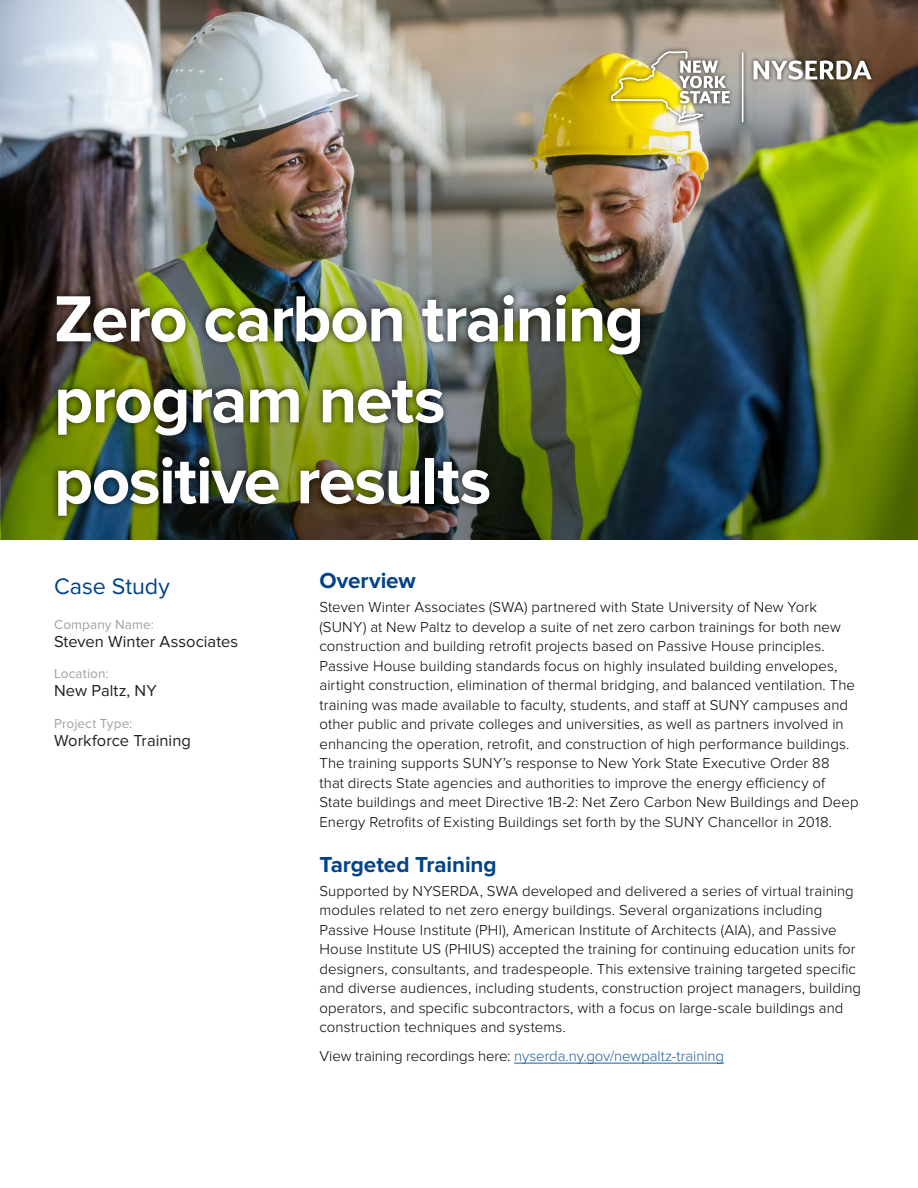
<style>
.page{position:relative;width:918px;height:1188px;background:#fff}
.page>*{position:absolute;margin:0;border:0;box-sizing:border-box;transform-origin:0 0}
.t1{font:700 67.5px/81px "Proxima Nova";letter-spacing:-.025em;color:#fff}
.t2{font:23.25px "Proxima Nova";color:#00438c}
.t3{font:700 22.5px "Proxima Nova";letter-spacing:-.005em;color:#00438c}
.t4{font:16.5px "Proxima Nova";color:#222121}
.t5{font:300 15px/19.5px "Proxima Nova";letter-spacing:.005em;color:#000}
.t6{font:300 15px "Proxima Nova";letter-spacing:-.005em;color:#215e9e}
.t7{font:13.5px "Proxima Nova";letter-spacing:.01em;color:#a39f9f}
.s1{color:#000}
</style>
<div class="page">
<img style="left:0;top:0;width:918px;height:540px">
<img style="left:1px;top:108px;width:917px;height:432px">
<div style="left:49px;top:288px;width:599px;height:235px;background:#000;opacity:.75"></div>
<div style="left:607px;top:47px;width:269px;height:80px;background:#000;opacity:.75"></div>
<svg style="left:753px;top:61px;width:119px;height:19px"></svg>
<svg style="left:611px;top:51px;width:119px;height:72px;background:#cec26e"></svg>
<hr style="left:742px;top:52px;width:1px;height:70px;background:#fff">
<hr style="left:514px;top:1063px;width:210px;height:1px;background:#215e9e">
<h1 class="t1" style="left:54px;top:280px;width:592px">Zero carbon training program nets positive results</h1>
<h2 class="t2" style="left:54px;top:573px;width:117px">Case Study</h2>
<p class="t7" style="left:54px;top:617px;width:101px">Company Name:</p>
<p class="t4" style="left:54px;top:632px;width:186px">Steven Winter Associates</p>
<p class="t7" style="left:54px;top:666px;width:56px">Location:</p>
<p class="t4" style="left:54px;top:681px;width:104px">New Paltz, NY</p>
<p class="t7" style="left:54px;top:716px;width:80px">Project Type:</p>
<p class="t4" style="left:54px;top:731px;width:138px">Workforce Training</p>
<h2 class="t3" style="left:320px;top:568px;width:98px">Overview</h2>
<p class="t5" style="left:320px;top:598px;width:541px">Steven Winter Associates (SWA) partnered with State University of New York (SUNY) at New Paltz to develop a suite of net zero carbon trainings for both new construction and building retroft projects based on Passive House principles.<br>Passive House building standards focus on highly insulated building envelopes, airtight construction, elimination of thermal bridging, and balanced ventilation. The training was made available to faculty, students, and staf at SUNY campuses and other public and private colleges and universities, as well as partners involved in enhancing the operation, retroft, and construction of high performance buildings.<br>The training supports SUNY’s response to New York State Executive Order 88<br>that directs State agencies and authorities to improve the energy efciency of State buildings and meet Directive 1B-2: Net Zero Carbon New Buildings and Deep Energy Retrofts of Existing Buildings set forth by the SUNY Chancellor in 2018.</p>
<h2 class="t3" style="left:320px;top:851px;width:179px">Targeted Training</h2>
<p class="t5" style="left:320px;top:881px;width:543px">Supported by NYSERDA, SWA developed and delivered a series of virtual training modules related to net zero energy buildings. Several organizations including Passive House Institute (PHI), American Institute of Architects (AIA), and Passive House Institute US (PHIUS) accepted the training for continuing education units for designers, consultants, and tradespeople. This extensive training targeted specifc and diverse audiences, including students, construction project managers, building operators, and specifc subcontractors, with a focus on large-scale buildings and construction techniques and systems.</p>
<p class="t6" style="left:320px;top:1047px;width:406px"><span class="s1">View training recordings here:</span> nyserda.ny.gov/newpaltz-training</p>
</div>
